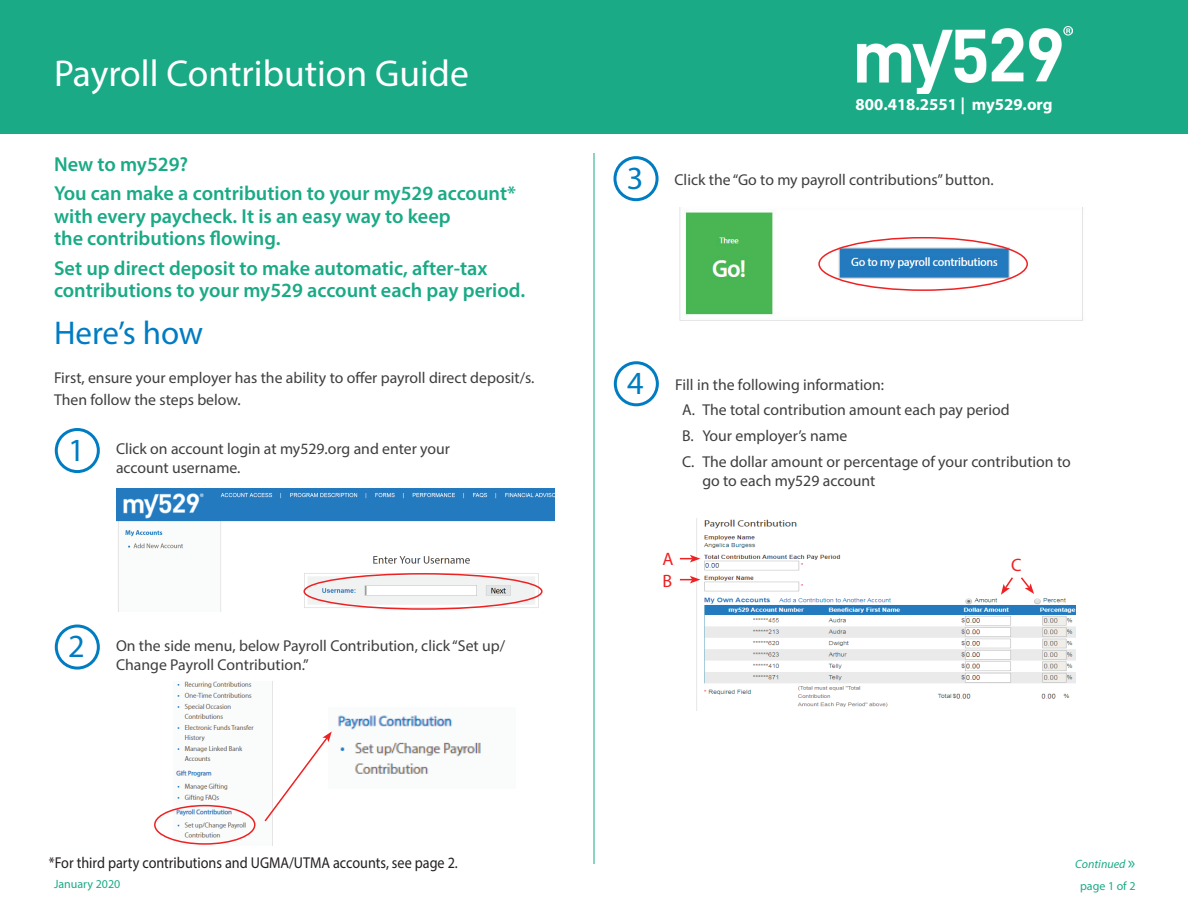
<style>
.page{position:relative;width:1188px;height:918px;background:#fff}
.page>*{position:absolute;margin:0;border:0;box-sizing:border-box;transform-origin:0 0}
.t1{font:37.5px "Myriad Pro";color:#fff}
.t2{font:33px "Myriad Pro";color:#007cc2}
.t3{font:32.4px "Myriad Pro";color:#007cc2}
.t4{font:600 20.25px/22.5px "Myriad Pro";color:#1aaa86}
.t5{font:18px/21.6px "Myriad Pro";color:#ee2123}
.t6{font:700 16.8px "Myriad Pro";color:#fff}
.t7{font:15.75px/25.7px "Myriad Pro";color:#3e3e3f}
.t8{font:15.75px "Myriad Pro";color:#231f20;scale:.9 1}
.t9{font:12px "Myriad Pro";color:#1aaa86}
.t10{font:italic 12px "Myriad Pro";color:#1aaa86}
.s1{font-style:normal;font-size:18px}
</style>
<div class="page">
<div style="left:0;top:0;width:1188px;height:134px;background:#1aaa86"></div>
<hr style="left:594px;top:153px;width:1px;height:711px;background:#1aaa86">
<img style="left:857px;top:26px;width:216px;height:68px">
<img style="left:337px;top:715px;width:144px;height:59px">
<img style="left:700px;top:519px;width:376px;height:188px">
<div style="left:55px;top:428px;width:45px;height:45px;border:3px solid #007cc2;border-radius:50%"></div>
<div style="left:55px;top:625px;width:45px;height:45px;border:3px solid #007cc2;border-radius:50%"></div>
<div style="left:613px;top:156px;width:46px;height:45px;border:3px solid #007cc2;border-radius:50%"></div>
<div style="left:614px;top:361px;width:45px;height:45px;border:3px solid #007cc2;border-radius:50%"></div>
<img style="left:116px;top:488px;width:438px;height:123px">
<img style="left:173px;top:682px;width:100px;height:164px">
<div style="left:154px;top:805px;width:102px;height:40px;border:2px solid #ee2123;border-radius:50%"></div>
<svg style="left:263px;top:731px;width:69px;height:92px"></svg>
<img style="left:679px;top:208px;width:404px;height:113px">
<div style="left:818px;top:237px;width:210px;height:54px;border:2px solid #ee2123;border-radius:50%"></div>
<svg style="left:680px;top:555px;width:20px;height:7px"></svg>
<svg style="left:680px;top:576px;width:20px;height:7px"></svg>
<svg style="left:1001px;top:576px;width:33px;height:19px"></svg>
<div style="left:303px;top:573px;width:240px;height:37px;border:2px solid #ee2123;border-radius:50%"></div>
<h1 class="t1" style="left:54px;top:51px;width:416px">Payroll Contribution Guide</h1>
<p class="t4" style="left:54px;top:149px;width:463px;line-height:29.2px">New to my529?<br>You can make a contribution to your my529 account*</p>
<p class="t4" style="left:54px;top:204px;width:398px">with every paycheck. It is an easy way to keep the contributions flowing.</p>
<p class="t4" style="left:54px;top:256px;width:473px">Set up direct deposit to make automatic, after-tax contributions to your my529 account each pay period.</p>
<h2 class="t2" style="left:54px;top:313px;width:151px">Here’s how</h2>
<p class="t7" style="left:54px;top:367px;width:482px;line-height:21.6px">First, ensure your employer has the ability to offer payroll direct deposit/s.<br>Then follow the steps below.</p>
<h3 class="t3" style="left:68px;top:430px;width:18px">1</h3>
<p class="t7" style="left:116px;top:439px;width:336px;line-height:18.9px">Click on account login at my529.org and enter your account username.</p>
<h3 class="t3" style="left:68px;top:626px;width:18px">2</h3>
<p class="t7" style="left:116px;top:636px;width:391px;line-height:18.9px">On the side menu, below Payroll Contribution, click “Set up/<br>Change Payroll Contribution.”</p>
<p class="t8" style="left:49px;top:853px;width:456px">*For third party contributions and UGMA/UTMA accounts, see page 2.</p>
<p class="t9" style="left:54px;top:877px;width:68px">January 2020</p>
<h3 class="t3" style="left:627px;top:158px;width:18px">3</h3>
<p class="t6" style="left:856px;top:94px;width:199px">800.418.2551 | my529.org</p>
<p class="t7" style="left:675px;top:167px;width:321px">Click the “Go to my payroll contributions” button.</p>
<h3 class="t3" style="left:627px;top:363px;width:18px">4</h3>
<p class="t7" style="left:682px;top:371px;width:390px;text-indent:-7px">Fill in the following information:<br>A. The total contribution amount each pay period<br>B. Your employer’s name<br>C. The dollar amount or percentage of your contribution to</p>
<p class="t7" style="left:702px;top:468px;width:175px">go to each my529 account</p>
<p class="t5" style="left:663px;top:548px;width:13px">A<br>B</p>
<p class="t5" style="left:1011px;top:554px;width:12px">C</p>
<p class="t10" style="left:1075px;top:857px;width:62px">Continued <span class="s1">»</span></p>
<p class="t9" style="left:1080px;top:878px;width:57px">page 1 of 2</p>
</div>
